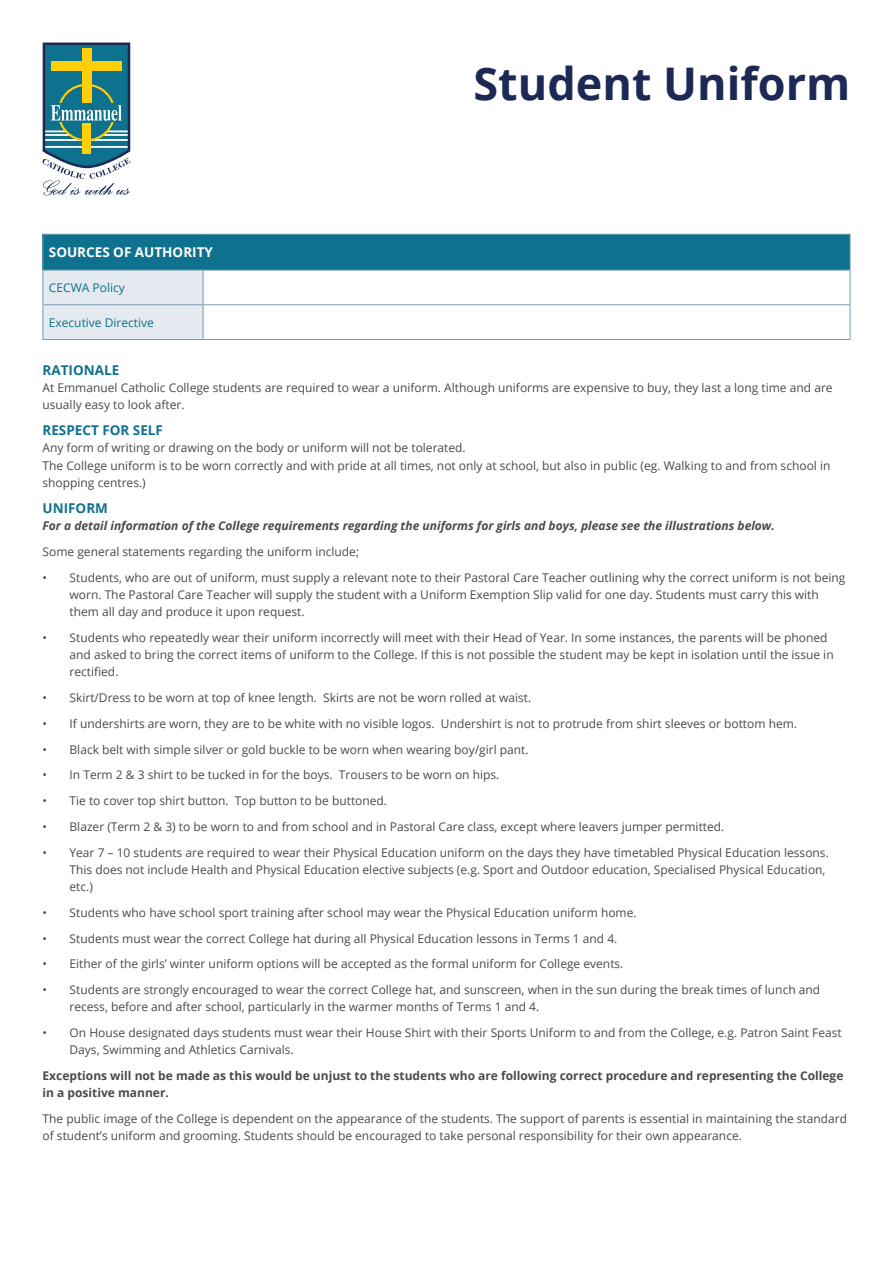
<style>
.page{position:relative;width:893px;height:1263px;background:#fff}
.page>*{position:absolute;margin:0;border:0;box-sizing:border-box;transform-origin:0 0}
.t1{font:700 45px "Open Sans";color:#1d2954}
.t2{font:700 13.5px "Open Sans";color:#0e718d}
.t3{font:700 13.5px "Open Sans";color:#fff}
.t4{font:12px/17.2px "Open Sans";color:#494a4b}
.t5{font:700 12px/17.2px "Open Sans";color:#494a4b}
.t6{font:italic 700 12px "Open Sans";color:#494a4b}
.t7{font:12px "Open Sans";color:#0e718d}
</style>
<div class="page">
<svg style="left:42px;top:42px;width:89px;height:153px"></svg>
<div style="left:43px;top:234px;width:807px;height:36px;background:#0e718d"></div>
<svg style="left:44px;top:271px;width:806px;height:68px"></svg>
<hr style="left:43px;top:234px;width:160px;height:1px;background:#759bb1">
<hr style="left:43px;top:235px;width:1px;height:35px;background:#759bb1">
<hr style="left:203px;top:234px;width:647px;height:1px;background:#759bb1">
<hr style="left:850px;top:235px;width:1px;height:35px;background:#759bb1">
<hr style="left:43px;top:270px;width:160px;height:1px;background:#759bb1">
<hr style="left:43px;top:270px;width:1px;height:34px;background:#759bb1">
<hr style="left:203px;top:270px;width:647px;height:1px;background:#759bb1">
<hr style="left:203px;top:270px;width:1px;height:34px;background:#759bb1">
<hr style="left:850px;top:270px;width:1px;height:34px;background:#759bb1">
<hr style="left:43px;top:304px;width:160px;height:1px;background:#759bb1">
<hr style="left:43px;top:305px;width:1px;height:34px;background:#759bb1">
<hr style="left:203px;top:304px;width:647px;height:1px;background:#759bb1">
<hr style="left:203px;top:305px;width:1px;height:34px;background:#759bb1">
<hr style="left:850px;top:305px;width:1px;height:34px;background:#759bb1">
<hr style="left:43px;top:339px;width:160px;height:1px;background:#759bb1">
<hr style="left:203px;top:339px;width:647px;height:1px;background:#759bb1">
<p class="t3" style="left:49px;top:243px;width:166px">SOURCES OF AUTHORITY</p>
<p class="t7" style="left:49px;top:279px;width:77px">CECWA Policy</p>
<p class="t7" style="left:49px;top:314px;width:107px">Executive Directive</p>
<p class="t1" style="left:473px;top:52px;width:378px">Student Uniform</p>
<p class="t2" style="left:43px;top:361px;width:78px">RATIONALE</p>
<p class="t4" style="left:43px;top:379px;width:792px">At Emmanuel Catholic College students are required to wear a uniform. Although uniforms are expensive to buy, they last a long time and are usually easy to look after.</p>
<p class="t2" style="left:43px;top:421px;width:122px">RESPECT FOR SELF</p>
<p class="t4" style="left:43px;top:439px;width:789px">Any form of writing or drawing on the body or uniform will not be tolerated.<br>The College uniform is to be worn correctly and with pride at all times, not only at school, but also in public (eg. Walking to and from school in shopping centres.)</p>
<p class="t2" style="left:43px;top:498px;width:67px">UNIFORM</p>
<p class="t6" style="left:43px;top:517px;width:734px">For a detail information of the College requirements regarding the uniforms for girls and boys, please see the illustrations below.</p>
<p class="t4" style="left:43px;top:542px;width:318px">Some general statements regarding the uniform include;</p>
<p class="t4" style="left:70px;top:568px;width:777px;text-indent:-27px">• Students, who are out of uniform, must supply a relevant note to their Pastoral Care Teacher outlining why the correct uniform is not being worn. The Pastoral Care Teacher will supply the student with a Uniform Exemption Slip valid for one day. Students must carry this with them all day and produce it upon request.</p>
<p class="t4" style="left:70px;top:628px;width:766px;text-indent:-27px">• Students who repeatedly wear their uniform incorrectly will meet with their Head of Year. In some instances, the parents will be phoned and asked to bring the correct items of uniform to the College. If this is not possible the student may be kept in isolation until the issue in rectified.</p>
<p class="t4" style="left:43px;top:689px;width:490px">• Skirt/Dress to be worn at top of knee length. Skirts are not be worn rolled at waist.</p>
<p class="t4" style="left:43px;top:714px;width:756px">• If undershirts are worn, they are to be white with no visible logos. Undershirt is not to protrude from shirt sleeves or bottom hem.</p>
<p class="t4" style="left:43px;top:740px;width:488px">• Black belt with simple silver or gold buckle to be worn when wearing boy/girl pant.</p>
<p class="t4" style="left:43px;top:766px;width:458px">• In Term 2 &amp; 3 shirt to be tucked in for the boys. Trousers to be worn on hips.</p>
<p class="t4" style="left:43px;top:792px;width:346px">• Tie to cover top shirt button. Top button to be buttoned.</p>
<p class="t4" style="left:43px;top:817px;width:683px">• Blazer (Term 2 &amp; 3) to be worn to and from school and in Pastoral Care class, except where leavers jumper permitted.</p>
<p class="t4" style="left:70px;top:843px;width:761px;text-indent:-27px">• Year 7 – 10 students are required to wear their Physical Education uniform on the days they have timetabled Physical Education lessons.<br>This does not include Health and Physical Education elective subjects (e.g. Sport and Outdoor education, Specialised Physical Education, etc.)</p>
<p class="t4" style="left:43px;top:903px;width:596px">• Students who have school sport training after school may wear the Physical Education uniform home.</p>
<p class="t4" style="left:43px;top:929px;width:576px">• Students must wear the correct College hat during all Physical Education lessons in Terms 1 and 4.</p>
<p class="t4" style="left:43px;top:955px;width:582px">• Either of the girls’ winter uniform options will be accepted as the formal uniform for College events.</p>
<p class="t4" style="left:70px;top:981px;width:752px;text-indent:-27px">• Students are strongly encouraged to wear the correct College hat, and sunscreen, when in the sun during the break times of lunch and recess, before and after school, particularly in the warmer months of Terms 1 and 4.</p>
<p class="t4" style="left:70px;top:1024px;width:774px;text-indent:-27px">• On House designated days students must wear their House Shirt with their Sports Uniform to and from the College, e.g. Patron Saint Feast<br>Days, Swimming and Athletics Carnivals.</p>
<p class="t5" style="left:43px;top:1067px;width:802px">Exceptions will not be made as this would be unjust to the students who are following correct procedure and representing the College in a positive manner.</p>
<p class="t4" style="left:43px;top:1110px;width:806px">The public image of the College is dependent on the appearance of the students. The support of parents is essential in maintaining the standard of student’s uniform and grooming. Students should be encouraged to take personal responsibility for their own appearance.</p>
</div>
